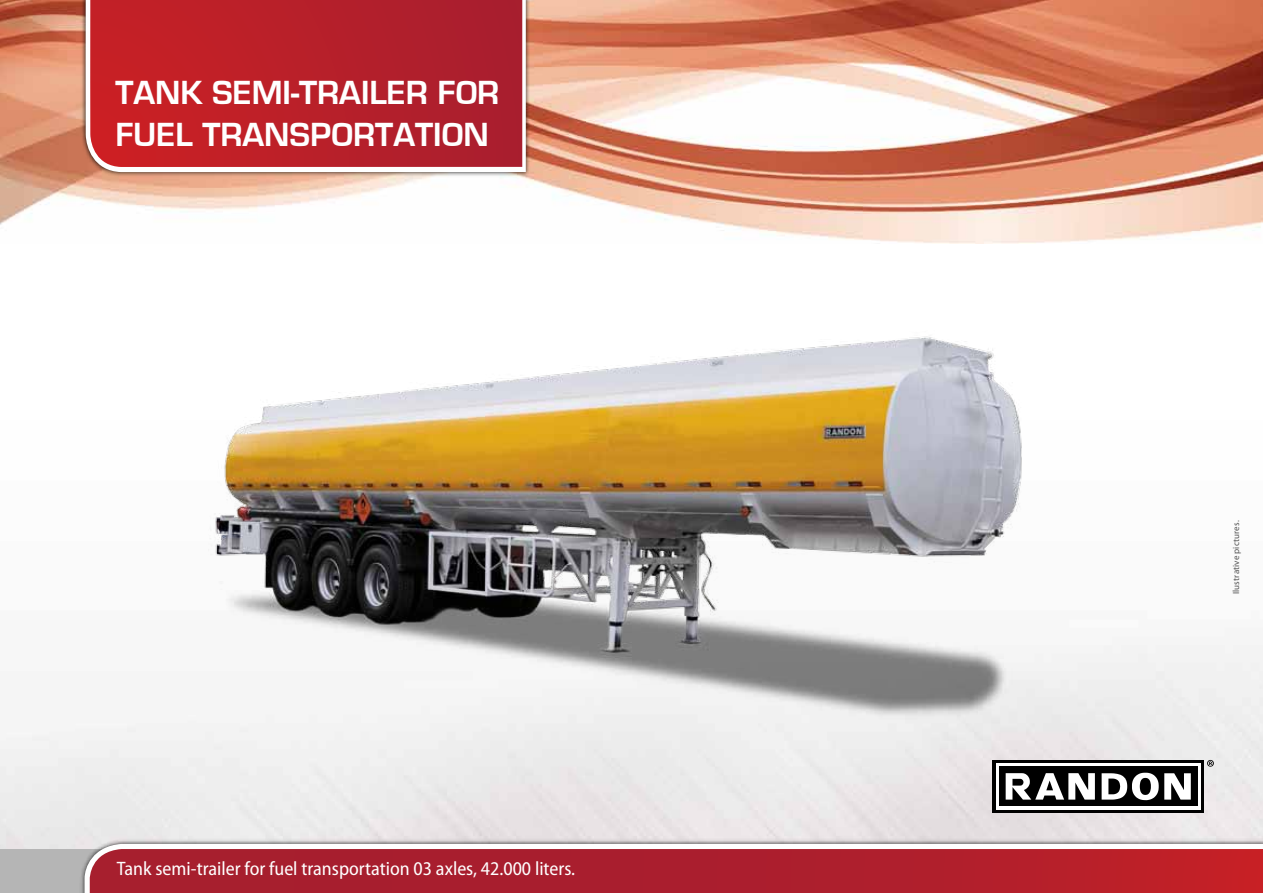
<style>
.page{position:relative;width:1263px;height:893px;background:#fff}
.page>*{position:absolute;margin:0;border:0;box-sizing:border-box;transform-origin:0 0}
.t1{font:700 34.5px/41.4px "Eurostile";color:#fff}
.t2{font:semi-condensed 19.5px "Myriad Pro";color:#fff}
.t3{font:9px "Myriad Pro";letter-spacing:.015em;color:#535353}
</style>
<div class="page">
<img style="left:140px;top:336px;width:968px;height:397px">
<img style="left:0;top:0;width:1263px;height:244px">
<div style="left:0;top:849px;width:108px;height:44px;background:#b5b5b5"></div>
<img style="left:78px;top:838px;width:1185px;height:55px">
<svg style="left:85px;top:844px;width:1178px;height:49px"></svg>
<svg style="left:90px;top:849px;width:1173px;height:44px;background:#ae1f2d"></svg>
<img style="left:80px;top:0;width:452px;height:179px">
<svg style="left:86px;top:0;width:440px;height:172px"></svg>
<svg style="left:90px;top:0;width:432px;height:167px;background:#ba222c"></svg>
<div style="left:992px;top:760px;width:212px;height:53px;background:linear-gradient(to right,#000,#000)"></div>
<div style="left:996px;top:763px;width:205px;height:46px;background:#fff"></div>
<div style="left:999px;top:766px;width:198px;height:40px;background:#000"></div>
<svg style="left:1207px;top:760px;width:7px;height:7px"></svg>
<svg style="left:1101px;top:773px;width:90px;height:27px"></svg>
<svg style="left:1006px;top:773px;width:89px;height:27px"></svg>
<h1 class="t1" style="left:115px;top:74px;width:385px">TANK SEMI-TRAILER FOR<br>FUEL TRANSPORTATION</h1>
<p class="t2" style="left:117px;top:857px;width:460px">Tank semi-trailer for fuel transportation 03 axles, 42.000 liters.</p>
<p class="t3" style="left:1231px;top:594px;width:75px;rotate:-90deg">Ilustrative pictures.</p>
</div>
